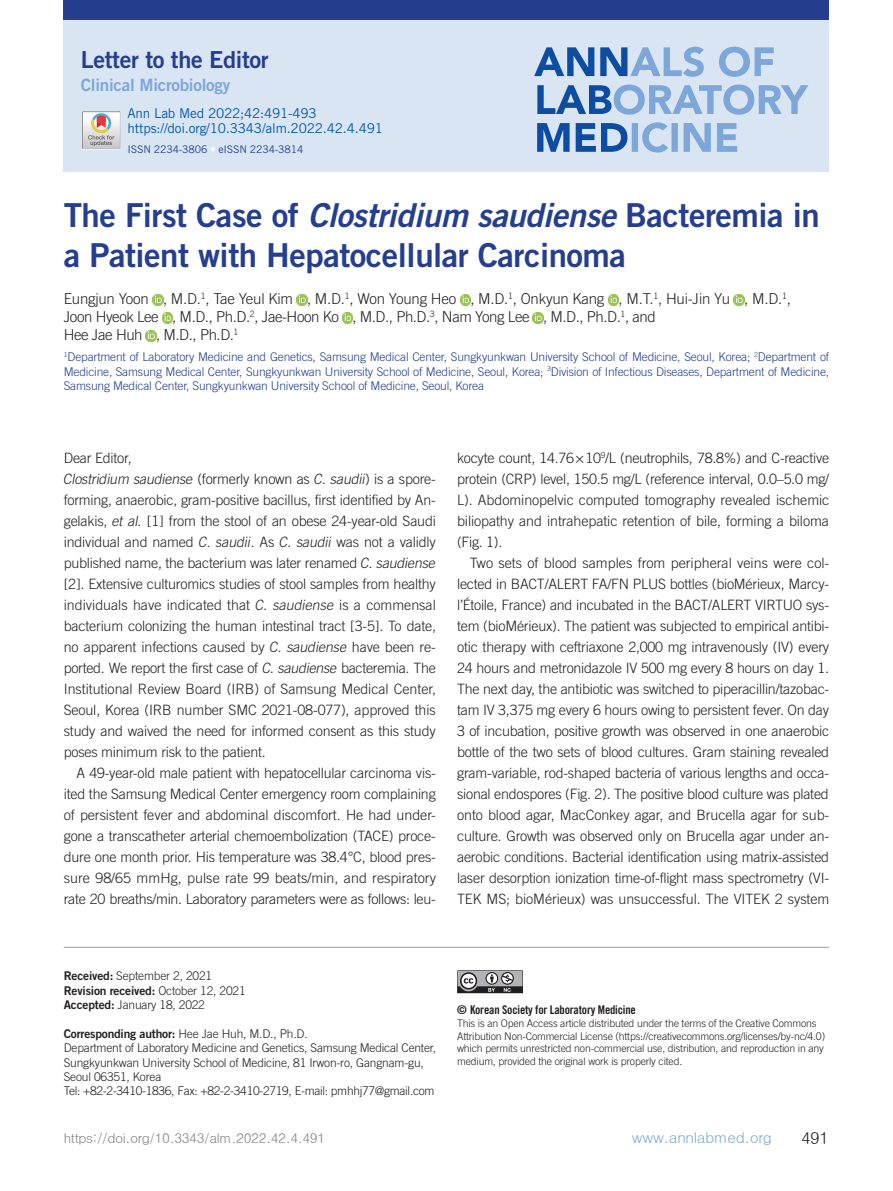
<style>
.page{position:relative;width:893px;height:1191px;background:#fff}
.page>*{position:absolute;margin:0;border:0;box-sizing:border-box;transform-origin:0 0}
.제목{font:33px/39.6px "Trade Gothic LT Std Bd 2";letter-spacing:-.015em;color:#253f8e}
.논문분류{font:23.4px "Trade Gothic LT Std Bd 2";letter-spacing:-.015em;color:#253f8e}
.논문소분류{font:16.95px "Trade Gothic LT Std Bd 2";letter-spacing:-.015em;color:#7ca7d8}
.URL{font:16.5px "Dotum";color:#231f20}
.저자{font:300 15px/18px "Trade Gothic LT Std";letter-spacing:-.03em;color:#231f20}
.URL-2{font:15px "Dotum";letter-spacing:-.02em;color:#7ca7d8}
.본문{font:300 14.25px/21px "Trade Gothic LT Std";letter-spacing:-.015em;color:#231f20;text-align:justify}
.본문_0{font:300 14.25px "Trade Gothic LT Std";letter-spacing:-.015em;color:#231f20}
.t1{font:13.5px "Dotum";letter-spacing:-.03em;color:#808285}
.DOI_단락{font:13.5px "Trade Gothic LT Std";letter-spacing:-.015em;color:#015aaa}
.서지단락{font:13.5px "Trade Gothic LT Std";letter-spacing:-.015em;color:#015aaa}
.소속{font:300 12px/14.4px "Trade Gothic LT Std";letter-spacing:-.015em;color:#253f8e;text-align:justify}
.교신저자{font:300 12px/14.4px "Trade Gothic LT Std";letter-spacing:-.015em;color:#231f20}
.교신저자-2{font:12px "Trade Gothic LT Std Bd 2";letter-spacing:-.015em;color:#231f20}
.t2{font:12px "Trade Gothic LT Std Bd Cn 20";letter-spacing:-.015em;color:#231f20}
.교신저자-3{font:300 10.5px/12.6px "Trade Gothic LT Std";letter-spacing:-.015em;color:#231f20}
.ISSN{font:10.5px "Trade Gothic LT Std";letter-spacing:-.015em;color:#253f8e}
.s1{color:#fff}
.s2{font-family:"Trade Gothic LT Std Bd 2 Obl"}
.s3{font-style:italic}
.s4{font-family:"Trade Gothic LT Std Bd 2";font-weight:400}
.s5{font-family:"Trade Gothic LT Std";font-weight:300}
.s6{font-family:"Trade Gothic LT Std Bd 2"}
</style>
<div class="page">
<div style="left:64px;top:0;width:765px;height:172px;background:#dae5f4"></div>
<div style="left:64px;top:0;width:765px;height:19px;background:#253f8e"></div>
<svg style="left:537px;top:122px;width:200px;height:30px"></svg>
<svg style="left:537px;top:84px;width:271px;height:31px"></svg>
<svg style="left:534px;top:47px;width:240px;height:30px"></svg>
<svg style="left:153px;top:294px;width:10px;height:11px"></svg>
<svg style="left:297px;top:294px;width:10px;height:11px"></svg>
<svg style="left:460px;top:294px;width:11px;height:11px"></svg>
<svg style="left:608px;top:294px;width:11px;height:11px"></svg>
<svg style="left:734px;top:294px;width:10px;height:11px"></svg>
<svg style="left:162px;top:312px;width:11px;height:11px"></svg>
<svg style="left:342px;top:312px;width:11px;height:11px"></svg>
<svg style="left:533px;top:312px;width:10px;height:11px"></svg>
<svg style="left:146px;top:330px;width:11px;height:11px"></svg>
<hr style="left:64px;top:947px;width:765px;height:1px;background:#7ca7d8">
<svg style="left:457px;top:970px;width:66px;height:23px;background:#858385"></svg>
<svg style="left:82px;top:111px;width:38px;height:38px"></svg>
<p class="논문분류" style="left:81px;top:45px;width:189px">Letter to the Editor</p>
<p class="논문소분류" style="left:81px;top:75px;width:151px">Clinical Microbiology</p>
<p class="서지단락" style="left:128px;top:105px;width:191px">Ann Lab Med 2022;42:491-493</p>
<p class="DOI_단락" style="left:128px;top:120px;width:257px">https://doi.org/10.3343/alm.2022.42.4.491</p>
<p class="ISSN" style="left:128px;top:143px;width:177px">ISSN 2234-3806 <span class="s1">•</span> eISSN 2234-3814</p>
<p class="제목" style="left:64px;top:195px;width:758px">The First Case of <span class="s2">Clostridium saudiense</span> Bacteremia in a Patient with Hepatocellular Carcinoma</p>
<p class="저자" style="left:64px;top:290px;width:729px">Eungjun Yoon , M.D.<sup>1</sup>, Tae Yeul Kim , M.D.<sup>1</sup>, Won Young Heo , M.D.<sup>1</sup>, Onkyun Kang , M.T.<sup>1</sup>, Hui-Jin Yu , M.D.<sup>1</sup>,<br>Joon Hyeok Lee , M.D., Ph.D.<sup>2</sup>, Jae-Hoon Ko , M.D., Ph.D.<sup>3</sup>, Nam Yong Lee , M.D., Ph.D.<sup>1</sup>, and<br>Hee Jae Huh , M.D., Ph.D.<sup>1</sup></p>
<p class="소속" style="left:64px;top:350px;width:767px"><sup>1</sup>Department of Laboratory Medicine and Genetics, Samsung Medical Center, Sungkyunkwan University School of Medicine, Seoul, Korea; <sup>2</sup>Department of Medicine, Samsung Medical Center, Sungkyunkwan University School of Medicine, Seoul, Korea; <sup>3</sup>Division of Infectious Diseases, Department of Medicine, Samsung Medical Center, Sungkyunkwan University School of Medicine, Seoul, Korea</p>
<p class="본문_0" style="left:64px;top:449px;width:69px">Dear Editor,</p>
<p class="본문" style="left:63px;top:468px;width:376px;text-align:left"><span class="s3">Clostridium saudiense</span> (fo r m e r l y k n ow n a s <span class="s3">C. saudii</span>) i s a s po re - forming, anaerobic, gram-positive bacillus, first identified by An&shy;gelakis, <span class="s3">et al.</span> [1] from the stool of an obese 24-year-old Saudi individual and named <span class="s3">C. saudii</span>. As <span class="s3">C. saudii</span> was not a validly published name, the bacterium was later renamed <span class="s3">C.saudiense </span>[2]. Extensive culturomics studies of stool samples from healthy individuals have indicated that <span class="s3">C. saudiense</span> is a commensal bacterium colonizing the human intestinal tract [3-5]. To date, no apparent infections caused by <span class="s3">C. saudiense</span> have been re&shy;ported. We report the first case of <span class="s3">C. saudiense</span> bacteremia. The Institutional Review Board (IRB) of Samsung Medical Center, Seoul, Korea (IRB number SMC 2021-08-077), approved this study and waived the need for informed consent as this study poses minimum risk to the patient.</p>
<p class="본문" style="left:64px;top:762px;width:374px;text-indent:13px">A 49-year-old male patient with hepatocellular carcinoma vis&shy;ited the Samsung Medical Center emergency room complaining of persistent fever and abdominal discomfort. He had under&shy;gone a transcatheter arterial chemoembolization (TACE) proce&shy;dure one month prior. His temperature was 38.4°C, blood pres&shy;sure 98/65 mmHg, pulse rate 99 beats/min, and respiratory rate 20 breaths/min. Laboratory parameters were as follows: leu-</p>
<p class="본문" style="left:457px;top:447px;width:374px">kocyte count, 14.76×10<sup>9</sup>/L (neutrophils, 78.8%) and C-reactive protein (CRP) level, 150.5 mg/L (reference interval, 0.0–5.0 mg/ L). Abdominopelvic computed tomography revealed ischemic biliopathy and intrahepatic retention of bile, forming a biloma (Fig. 1).</p>
<p class="본문" style="left:457px;top:552px;width:374px;text-indent:13px">Two sets of blood samples from peripheral veins were col&shy;lected in BACT/ALERT FA/FN PLUS bottles (bioMérieux, Marcy&shy;l’Étoile, France) and incubated in the BACT/ALERT VIRTUO sys&shy;tem (bioMérieux). The patient was subjected to empirical antibi&shy;otic therapy with ceftriaxone 2,000 mg intravenously (IV) every 24 hours and metronidazole IV 500 mg every 8 hours on day 1.<br>The next day, the antibiotic was switched to piperacillin/tazobac&shy;tam IV 3,375 mg every 6 hours owing to persistent fever. On day 3 of incubation, positive growth was observed in one anaerobic bottle of the two sets of blood cultures. Gram staining revealed gram-variable, rod-shaped bacteria of various lengths and occa&shy;sional endospores (Fig. 2). The positive blood culture was plated onto blood agar, MacConkey agar, and Brucella agar for sub&shy;culture. Growth was observed only on Brucella agar under an&shy;aerobic conditions. Bacterial identification using matrix-assisted laser desorption ionization time-of-flight mass spectrometry (VI-TEK MS; bioMérieux) was unsuccessful. The VITEK 2 system</p>
<p class="교신저자" style="left:64px;top:968px;width:150px"><span class="s4">Received:</span> September 2, 2021</p>
<p class="교신저자-2" style="left:64px;top:982px;width:183px">Revision received: <span class="s5">October 12, 2021</span></p>
<p class="교신저자" style="left:64px;top:997px;width:143px"><span class="s4">Accepted:</span> January 18, 2022</p>
<p class="교신저자-2" style="left:64px;top:1026px;width:245px">Corresponding author: <span class="s5">Hee Jae Huh, M.D., Ph.D.</span></p>
<p class="교신저자" style="left:64px;top:1040px;width:374px">Department of Laboratory Medicine and Genetics, Samsung Medical Center,<br>Sungkyunkwan University School of Medicine, 81 Irwon-ro, Gangnam-gu,<br>Seoul 06351, Korea</p>
<p class="교신저자" style="left:64px;top:1083px;width:372px">Tel: +82-2-3410-1836, Fax: +82-2-3410-2719, E-mail: pmhhj77@gmail.com</p>
<p class="t2" style="left:457px;top:1002px;width:180px"><span class="s6">©</span> Korean Society for Laboratory Medicine</p>
<p class="교신저자-3" style="left:457px;top:1017px;width:370px">This is an Open Access article distributed under the terms of the Creative Commons Attribution Non-Commercial License (https://creativecommons.org/licenses/by-nc/4.0) which permits unrestricted non-commercial use, distribution, and reproduction in any medium, provided the original work is properly cited.</p>
<p class="t1" style="left:64px;top:1131px;width:263px">https://doi.org/10.3343/alm.2022.42.4.491</p>
<p class="URL-2" style="left:632px;top:1130px;width:142px">www.annlabmed.org</p>
<p class="URL" style="left:801px;top:1129px;width:30px">491</p>
</div>
